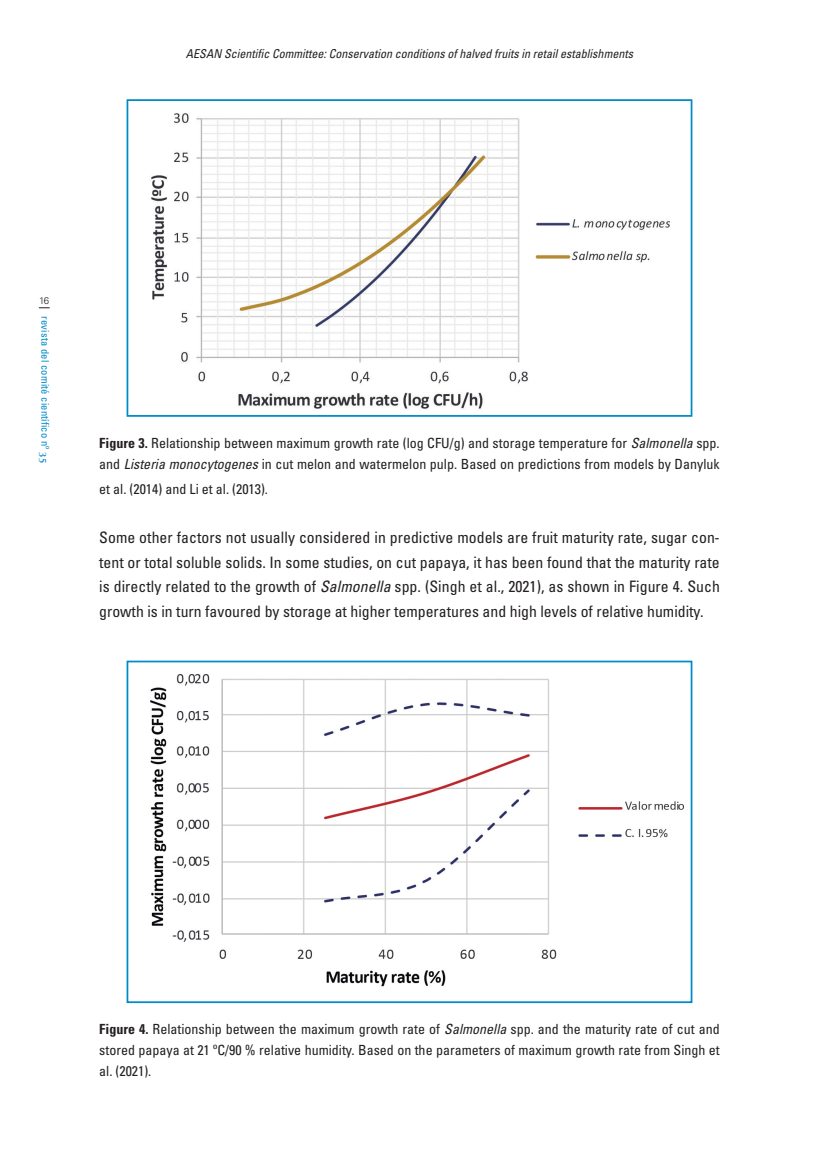
<style>
.page{position:relative;width:819px;height:1166px;background:#fff}
.page>*{position:absolute;margin:0;border:0;box-sizing:border-box;transform-origin:0 0}
.PÁRRAFO_SIN_SANGRÍA{font:condensed 15.75px/24.5px "Univers LT Std";color:#231f20;text-align:justify}
.Texto_primer_parraf{font:condensed 14px/21px "Univers LT Std";color:#231f20}
.t1{font:italic condensed 12.25px "Univers LT Std";color:#231f20}
.t2{font:condensed 10.5px "Univers LT Std";letter-spacing:.02em;color:#008ac6}
.t3{font:300 9.62px "Univers LT Std";color:#231f20}
.s1{font-family:"Celeste";font-weight:700;font-stretch:normal}
.s2{font-weight:700}
.s3{font-style:italic}
</style>
<div class="page">
<img style="left:151px;top:113px;width:520px;height:296px">
<div style="left:126px;top:99px;width:566px;height:318px;border:2px solid #008ac6"></div>
<img style="left:150px;top:674px;width:534px;height:313px">
<div style="left:126px;top:661px;width:566px;height:342px;border:2px solid #008ac6"></div>
<p class="t1" style="left:186px;top:46px;width:448px">AESAN Scientific Committee: Conservation conditions of halved fruits in retail establishments</p>
<p class="t3" style="left:39px;top:295px;width:12px">16</p>
<p class="t2" style="left:52px;top:316px;width:148px;rotate:90deg">revista del comité científico nº <span class="s1">35</span></p>
<p class="Texto_primer_parraf" style="left:99px;top:432px;width:622px"><span class="s2">Figure 3.</span> Relationship between maximum growth rate (log CFU/g) and storage temperature for <span class="s3">Salmonella</span> spp. and <span class="s3">Listeria monocytogenes</span> in cut melon and watermelon pulp. Based on predictions from models by Danyluk</p>
<p class="Texto_primer_parraf" style="left:99px;top:478px;width:170px">et al. (2014) and Li et al. (2013).</p>
<p class="PÁRRAFO_SIN_SANGRÍA" style="left:99px;top:525px;width:622px">Some other factors not usually considered in predictive models are fruit maturity rate, sugar con&shy;tent or total soluble solids. In some studies, on cut papaya, it has been found that the maturity rate is directly related to the growth of <span class="s3">Salmonella</span> spp. (Singh et al., 2021), as shown in Figure 4. Such growth is in turn favoured by storage at higher temperatures and high levels of relative humidity.</p>
<p class="Texto_primer_parraf" style="left:99px;top:1018px;width:622px;text-align:justify"><span class="s2">Figure 4.</span> Relationship between the maximum growth rate of <span class="s3">Salmonella</span> spp. and the maturity rate of cut and stored papaya at 21 ºC/90 % relative humidity. Based on the parameters of maximum growth rate from Singh et al. (2021).</p>
</div>
